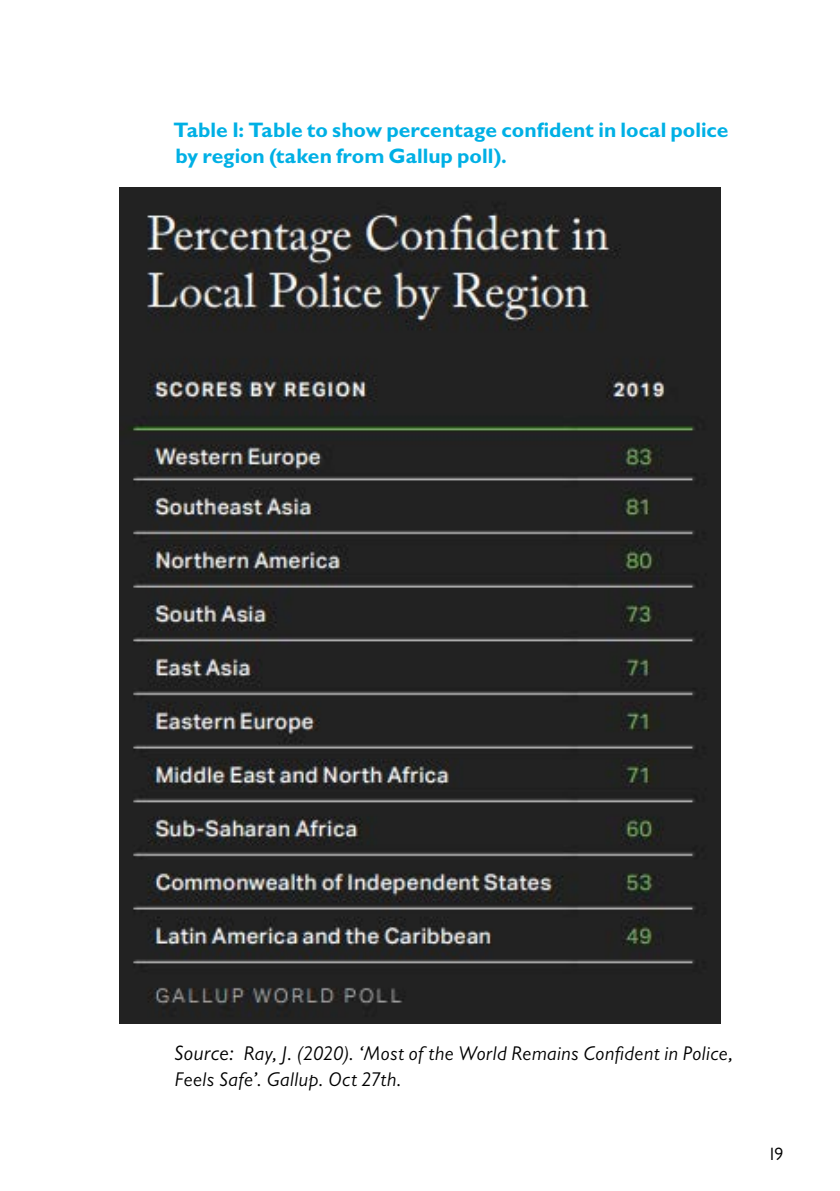
<style>
.page{position:relative;width:840px;height:1191px;background:#fff}
.page>*{position:absolute;margin:0;border:0;box-sizing:border-box;transform-origin:0 0}
.t1{font:700 21px/26px "Gill Sans MT Pro";color:#00b0e5}
.t2{font:italic 20px/26px "Gill Sans MT Pro";letter-spacing:.025em;color:#000}
.t3{font:18px "Gill Sans MT Pro";color:#000}
.s1{font-size:21px}
</style>
<div class="page">
<img style="left:120px;top:188px;width:599px;height:835px">
<p class="t1" style="left:173px;top:116px;width:556px">Table 1: Table to show percentage confident in local police by region (taken from Gallup poll).</p>
<p class="t2" style="left:174px;top:1039px;width:560px"><span class="s1">Source:</span> Ray, J. (2020). ‘Most of the World Remains Confident in Police,<br>Feels Safe’. Gallup. Oct 27th.</p>
<p class="t3" style="left:769px;top:1143px;width:15px">19</p>
</div>
